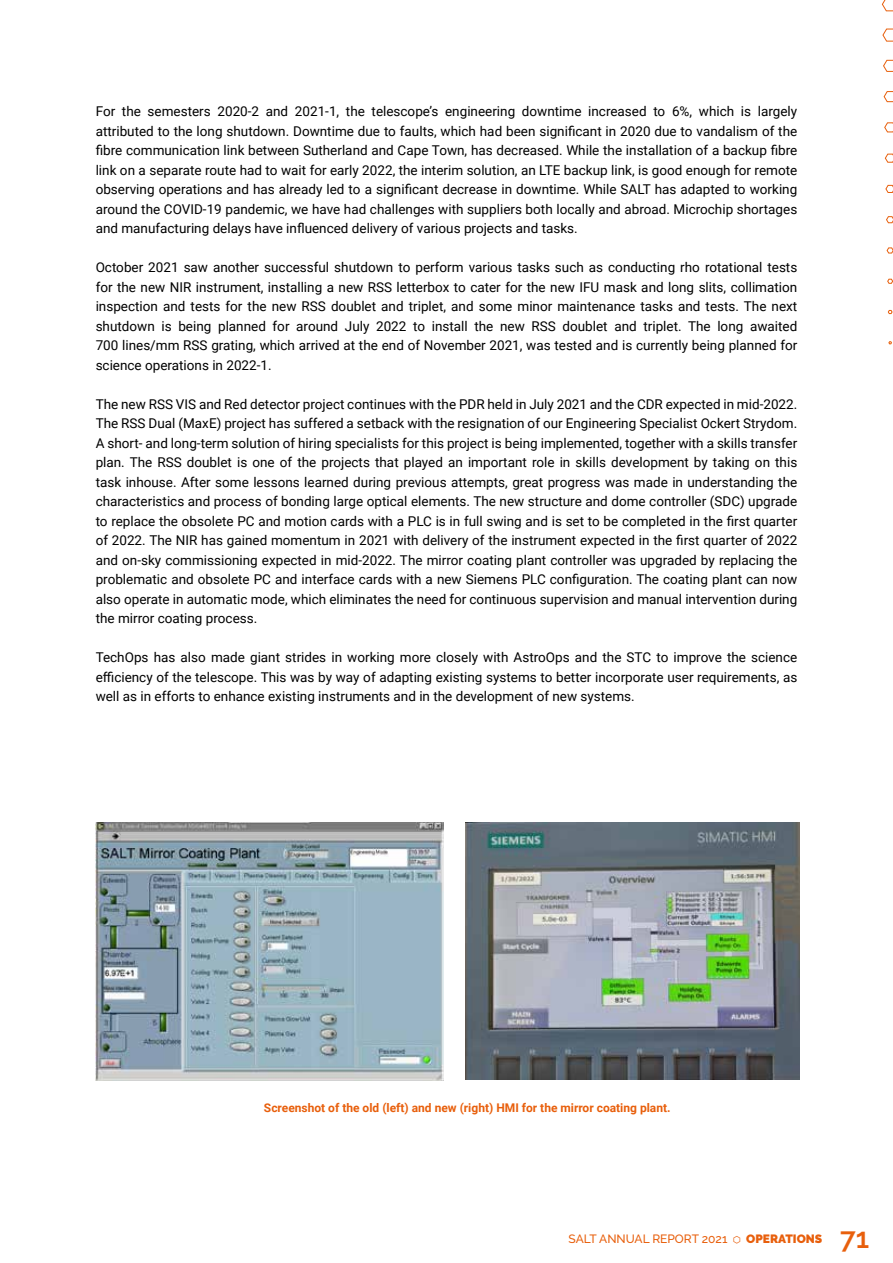
<style>
.page{position:relative;width:893px;height:1263px;background:#fff}
.page>*{position:absolute;margin:0;border:0;box-sizing:border-box;transform-origin:0 0}
.t1{font:600 28.5px "Raleway";color:#e85f0c}
.t2{font:13.5px/19.5px "Roboto";color:#000;text-align:justify}
.t3{font:700 12px "Roboto";color:#e85f0c}
.t4{font:500 12px "Raleway";color:#e85f0c}
.s1{font-family:"STIX General";font-weight:400;font-size:9px}
.s2{font-weight:900}
</style>
<div class="page">
<svg style="left:881px;top:0;width:12px;height:345px"></svg>
<img style="left:96px;top:823px;width:348px;height:257px">
<img style="left:466px;top:823px;width:333px;height:257px">
<p class="t2" style="left:96px;top:101px;width:703px">For the semesters 2020-2 and 2021-1, the telescope’s engineering downtime increased to 6%, which is largely attributed to the long shutdown. Downtime due to faults, which had been significant in 2020 due to vandalism of the fibre communication link between Sutherland and Cape Town, has decreased. While the installation of a backup fibre link on a separate route had to wait for early 2022, the interim solution, an LTE backup link, is good enough for remote observing operations and has already led to a significant decrease in downtime. While SALT has adapted to working around the COVID-19 pandemic, we have had challenges with suppliers both locally and abroad. Microchip shortages and manufacturing delays have influenced delivery of various projects and tasks.</p>
<p class="t2" style="left:96px;top:257px;width:703px">October 2021 saw another successful shutdown to perform various tasks such as conducting rho rotational tests for the new NIR instrument, installing a new RSS letterbox to cater for the new IFU mask and long slits, collimation inspection and tests for the new RSS doublet and triplet, and some minor maintenance tasks and tests. The next shutdown is being planned for around July 2022 to install the new RSS doublet and triplet. The long awaited 700 lines/mm RSS grating, which arrived at the end of November 2021, was tested and is currently being planned for science operations in 2022-1.</p>
<p class="t2" style="left:96px;top:394px;width:703px">The new RSS VIS and Red detector project continues with the PDR held in July 2021 and the CDR expected in mid-2022.<br>The RSS Dual (MaxE) project has suffered a setback with the resignation of our Engineering Specialist Ockert Strydom.<br>A short- and long-term solution of hiring specialists for this project is being implemented, together with a skills transfer plan. The RSS doublet is one of the projects that played an important role in skills development by taking on this task inhouse. After some lessons learned during previous attempts, great progress was made in understanding the characteristics and process of bonding large optical elements. The new structure and dome controller (SDC) upgrade to replace the obsolete PC and motion cards with a PLC is in full swing and is set to be completed in the first quarter of 2022. The NIR has gained momentum in 2021 with delivery of the instrument expected in the first quarter of 2022 and on-sky commissioning expected in mid-2022. The mirror coating plant controller was upgraded by replacing the problematic and obsolete PC and interface cards with a new Siemens PLC configuration. The coating plant can now also operate in automatic mode, which eliminates the need for continuous supervision and manual intervention during the mirror coating process.</p>
<p class="t2" style="left:96px;top:647px;width:703px">TechOps has also made giant strides in working more closely with AstroOps and the STC to improve the science efficiency of the telescope. This was by way of adapting existing systems to better incorporate user requirements, as well as in efforts to enhance existing instruments and in the development of new systems.</p>
<p class="t3" style="left:264px;top:1100px;width:408px">Screenshot of the old (left) and new (right) HMI for the mirror coating plant.</p>
<p class="t4" style="left:569px;top:1232px;width:255px">SALT ANNUAL REPORT 2021 <span class="s1">⬡</span> <span class="s2">OPERATIONS</span></p>
<h1 class="t1" style="left:840px;top:1221px;width:31px">71</h1>
</div>
